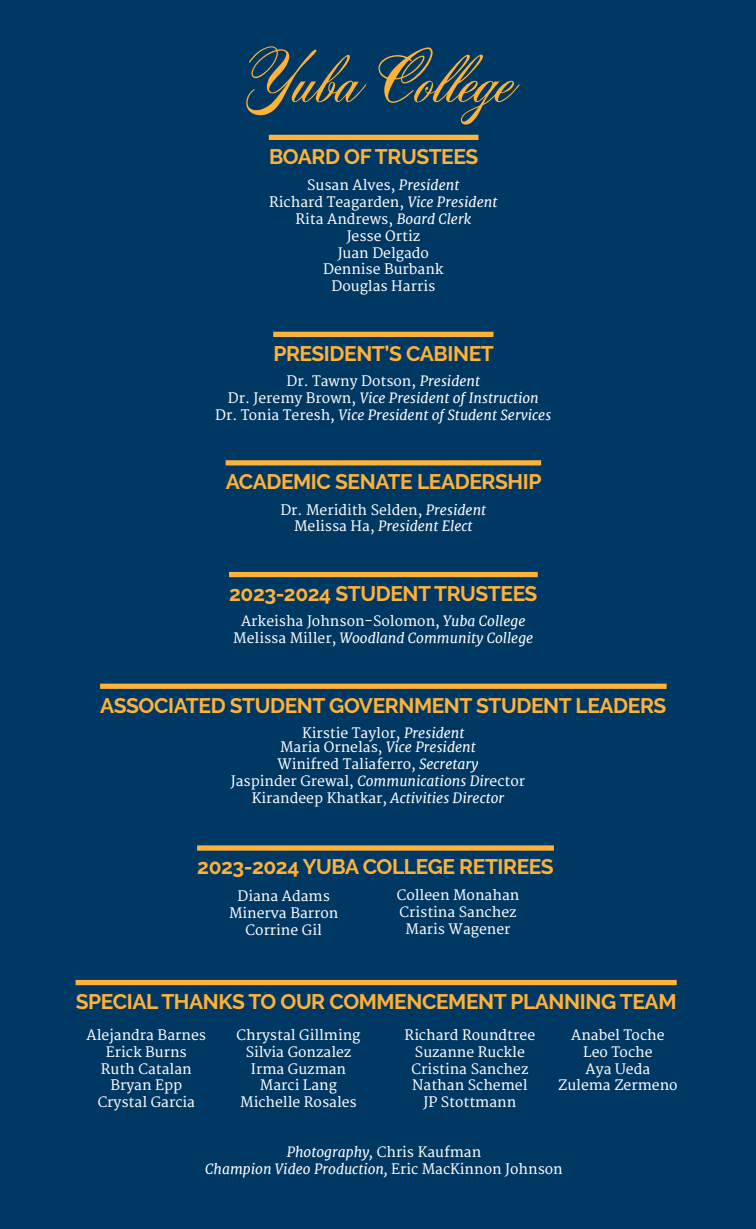
<style>
.page{position:relative;width:756px;height:1229px;background:#fff}
.page>*{position:absolute;margin:0;border:0;box-sizing:border-box;transform-origin:0 0}
.t1{font:70px "Acroterion JF";color:#ffb238}
.Paragraph_Style_4{font:700 21px "Raleway";letter-spacing:-.02em;color:#ffb238}
.Trustees{font:14px/16.8px "Merriweather";color:#fff;text-align:center}
.Trustees-2{font:italic 14px "Merriweather";color:#fff}
.s1{font-style:italic}
.s2{font-style:normal}
</style>
<div class="page">
<div style="left:0;top:0;width:756px;height:1228px;background:#003864"></div>
<div style="left:269px;top:135px;width:209px;height:5px;background:#ffb238"></div>
<div style="left:273px;top:332px;width:221px;height:5px;background:#ffb238"></div>
<div style="left:226px;top:460px;width:315px;height:5px;background:#ffb238"></div>
<div style="left:229px;top:572px;width:309px;height:5px;background:#ffb238"></div>
<div style="left:100px;top:683px;width:567px;height:6px;background:#ffb238"></div>
<div style="left:197px;top:845px;width:357px;height:5px;background:#ffb238"></div>
<div style="left:76px;top:980px;width:601px;height:5px;background:#ffb238"></div>
<h1 class="t1" style="left:244px;top:33px;width:266px">Yuba College</h1>
<p class="Paragraph_Style_4" style="left:269px;top:144px;width:211px">BOARD OF TRUSTEES</p>
<p class="Trustees" style="left:307px;top:178px;width:154px">Susan Alves, <span class="s1">President</span></p>
<p class="Trustees" style="left:269px;top:194px;width:230px">Richard Teagarden, <span class="s1">Vice President</span></p>
<p class="Trustees" style="left:296px;top:211px;width:177px">Rita Andrews, <span class="s1">Board Clerk</span></p>
<p class="Trustees" style="left:347px;top:228px;width:75px">Jesse Ortiz</p>
<p class="Trustees" style="left:338px;top:245px;width:93px">Juan Delgado</p>
<p class="Trustees" style="left:323px;top:262px;width:122px">Dennise Burbank</p>
<p class="Trustees" style="left:332px;top:278px;width:105px">Douglas Harris</p>
<p class="Paragraph_Style_4" style="left:273px;top:341px;width:222px">PRESIDENT’S CABINET</p>
<p class="Trustees" style="left:286px;top:373px;width:195px">Dr. Tawny Dotson, <span class="s1">President</span></p>
<p class="Trustees-2" style="left:228px;top:389px;width:313px"><span class="s2">Dr. Jeremy Brown,</span> Vice President of Instruction</p>
<p class="Trustees-2" style="left:215px;top:406px;width:338px"><span class="s2">Dr. Tonia Teresh,</span> Vice President of Student Services</p>
<p class="Paragraph_Style_4" style="left:226px;top:470px;width:317px">ACADEMIC SENATE LEADERSHIP</p>
<p class="Trustees" style="left:280px;top:502px;width:207px">Dr. Meridith Selden, <span class="s1">President</span></p>
<p class="Trustees-2" style="left:294px;top:518px;width:180px"><span class="s2">Melissa Ha,</span> President Elect</p>
<p class="Paragraph_Style_4" style="left:229px;top:581px;width:310px">2023-2024 STUDENT TRUSTEES</p>
<p class="Trustees" style="left:241px;top:613px;width:286px">Arkeisha Johnson-Solomon, <span class="s1">Yuba College</span></p>
<p class="Trustees-2" style="left:233px;top:629px;width:302px"><span class="s2">Melissa Miller,</span> Woodland Community College</p>
<p class="Paragraph_Style_4" style="left:100px;top:693px;width:568px">ASSOCIATED STUDENT GOVERNMENT STUDENT LEADERS</p>
<p class="Trustees" style="left:302px;top:725px;width:164px">Kirstie Taylor, <span class="s1">President</span></p>
<p class="Trustees" style="left:280px;top:739px;width:197px">Maria Ornelas, <span class="s1">Vice President</span></p>
<p class="Trustees" style="left:277px;top:756px;width:203px">Winifred Taliaferro, <span class="s1">Secretary</span></p>
<p class="Trustees" style="left:231px;top:773px;width:296px">Jaspinder Grewal, <span class="s1">Communications Dir</span>ector</p>
<p class="Trustees-2" style="left:252px;top:789px;width:254px"><span class="s2">Kirandeep Khatkar,</span> Activities Director</p>
<p class="Paragraph_Style_4" style="left:197px;top:855px;width:358px">2023-2024 YUBA COLLEGE RETIREES</p>
<p class="Trustees" style="left:238px;top:888px;width:94px">Diana Adams</p>
<p class="Trustees" style="left:229px;top:905px;width:111px">Minerva Barron</p>
<p class="Trustees" style="left:246px;top:921px;width:78px">Corrine Gil</p>
<p class="Trustees" style="left:397px;top:887px;width:124px">Colleen Monahan</p>
<p class="Trustees" style="left:400px;top:904px;width:118px">Cristina Sanchez</p>
<p class="Trustees" style="left:406px;top:921px;width:106px">Maris Wagener</p>
<p class="Paragraph_Style_4" style="left:76px;top:989px;width:602px">SPECIAL THANKS TO OUR COMMENCEMENT PLANNING TEAM</p>
<p class="Trustees" style="left:87px;top:1027px;width:121px">Alejandra Barnes</p>
<p class="Trustees" style="left:101px;top:1044px;width:92px">Erick Burns<br>Ruth Catalan</p>
<p class="Trustees" style="left:110px;top:1077px;width:73px">Bryan Epp</p>
<p class="Trustees" style="left:98px;top:1094px;width:99px">Crystal Garcia</p>
<p class="Trustees" style="left:237px;top:1027px;width:125px">Chrystal Gillming</p>
<p class="Trustees" style="left:246px;top:1044px;width:107px">Silvia Gonzalez</p>
<p class="Trustees" style="left:251px;top:1060px;width:97px">Irma Guzman</p>
<p class="Trustees" style="left:260px;top:1077px;width:79px">Marci Lang</p>
<p class="Trustees" style="left:240px;top:1094px;width:118px">Michelle Rosales</p>
<p class="Trustees" style="left:405px;top:1027px;width:132px">Richard Roundtree</p>
<p class="Trustees" style="left:415px;top:1044px;width:111px">Suzanne Ruckle</p>
<p class="Trustees" style="left:411px;top:1060px;width:118px">Cristina Sanchez</p>
<p class="Trustees" style="left:412px;top:1077px;width:117px">Nathan Schemel</p>
<p class="Trustees" style="left:423px;top:1094px;width:94px">JP Stottmann</p>
<p class="Trustees" style="left:571px;top:1027px;width:95px">Anabel Toche</p>
<p class="Trustees" style="left:583px;top:1044px;width:71px">Leo Toche</p>
<p class="Trustees" style="left:558px;top:1060px;width:121px">Aya Ueda<br>Zulema Zermeno</p>
<p class="Trustees-2" style="left:287px;top:1143px;width:196px">Photography, <span class="s2">Chris Kaufman</span></p>
<p class="Trustees-2" style="left:205px;top:1159px;width:359px">Champion Video Production, <span class="s2">Eric MacKinnon Johnson</span></p>
</div>
